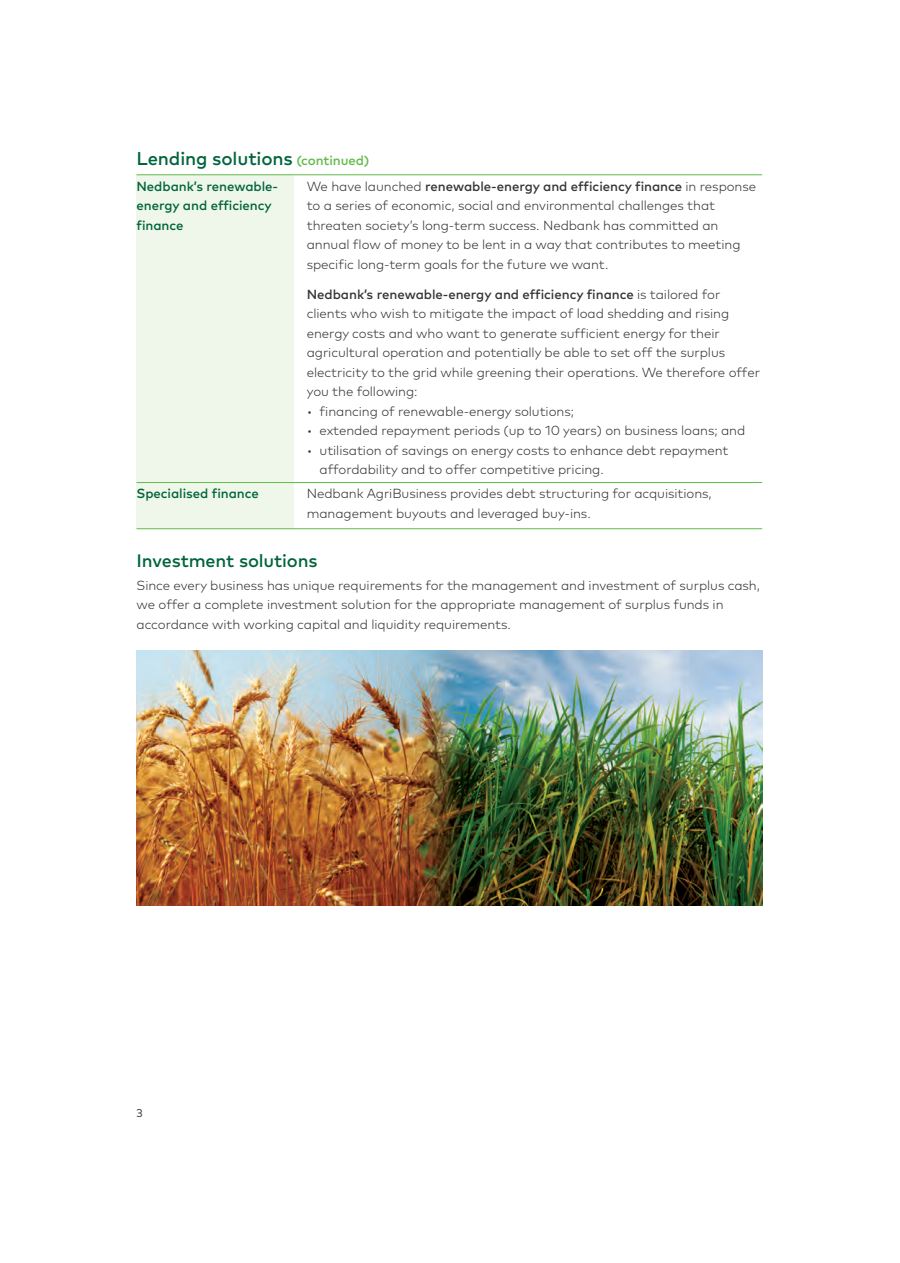
<style>
.page{position:relative;width:900px;height:1263px;background:#fff}
.page>*{position:absolute;margin:0;border:0;box-sizing:border-box;transform-origin:0 0}
.t1{font:500 18.45px "Mark Pro";letter-spacing:-.01em;color:#00643b}
.t2{font:500 18px "Mark Pro";letter-spacing:-.01em;color:#00643b}
.t3{font:300 13.2px/19.5px "Mark Pro";letter-spacing:-.005em;color:#363536}
.t4{font:500 13.2px "Mark Pro";letter-spacing:-.005em;color:#00643b}
.t5{font:500 13.2px "Mark Pro";letter-spacing:-.005em;color:#363536}
.t6{font:11.25px "Mark Pro";color:#363536}
.s1{font-size:13.2px;color:#60bb46}
.s2{font-weight:300}
.s3{font-weight:500}
</style>
<div class="page">
<div style="left:136px;top:175px;width:158px;height:353px;background:#eff7ea"></div>
<hr style="left:136px;top:174px;width:625px;height:1px;background:#60bb46">
<hr style="left:136px;top:482px;width:625px;height:1px;background:#60bb46">
<hr style="left:136px;top:528px;width:625px;height:1px;background:#60bb46">
<img style="left:136px;top:650px;width:625px;height:255px">
<h1 class="t1" style="left:136px;top:148px;width:234px">Lending solutions <span class="s1">(continued)</span></h1>
<p class="t4" style="left:136px;top:179px;width:143px">Nedbank’s renewable-</p>
<p class="t5" style="left:306px;top:179px;width:451px"><span class="s2">We have launched</span> renewable-energy and efficiency finance <span class="s2">in response</span></p>
<p class="t4" style="left:136px;top:198px;width:137px">energy and efficiency</p>
<p class="t3" style="left:306px;top:196px;width:409px">to a series of economic, social and environmental challenges that</p>
<p class="t4" style="left:136px;top:218px;width:48px">finance</p>
<p class="t3" style="left:306px;top:215px;width:435px">threaten society’s long-term success. Nedbank has committed an annual flow of money to be lent in a way that contributes to meeting specific long-term goals for the future we want.</p>
<p class="t3" style="left:306px;top:284px;width:454px"><span class="s3">Nedbank’s renewable-energy and efficiency finance</span> is tailored for clients who wish to mitigate the impact of load shedding and rising energy costs and who want to generate sufficient energy for their agricultural operation and potentially be able to set off the surplus electricity to the grid while greening their operations. We therefore offer you the following:</p>
<p class="t3" style="left:306px;top:401px;width:268px">• financing of renewable-energy solutions;</p>
<p class="t3" style="left:306px;top:421px;width:440px">• extended repayment periods (up to 10 years) on business loans; and</p>
<p class="t3" style="left:319px;top:440px;width:410px;text-indent:-13px">• utilisation of savings on energy costs to enhance debt repayment affordability and to offer competitive pricing.</p>
<p class="t4" style="left:136px;top:486px;width:124px">Specialised finance</p>
<p class="t3" style="left:306px;top:484px;width:406px">Nedbank AgriBusiness provides debt structuring for acquisitions, management buyouts and leveraged buy-ins.</p>
<h2 class="t2" style="left:136px;top:551px;width:183px">Investment solutions</h2>
<p class="t3" style="left:136px;top:575px;width:624px">Since every business has unique requirements for the management and investment of surplus cash, we offer a complete investment solution for the appropriate management of surplus funds in accordance with working capital and liquidity requirements.</p>
<p class="t6" style="left:136px;top:1106px;width:8px">3</p>
</div>
